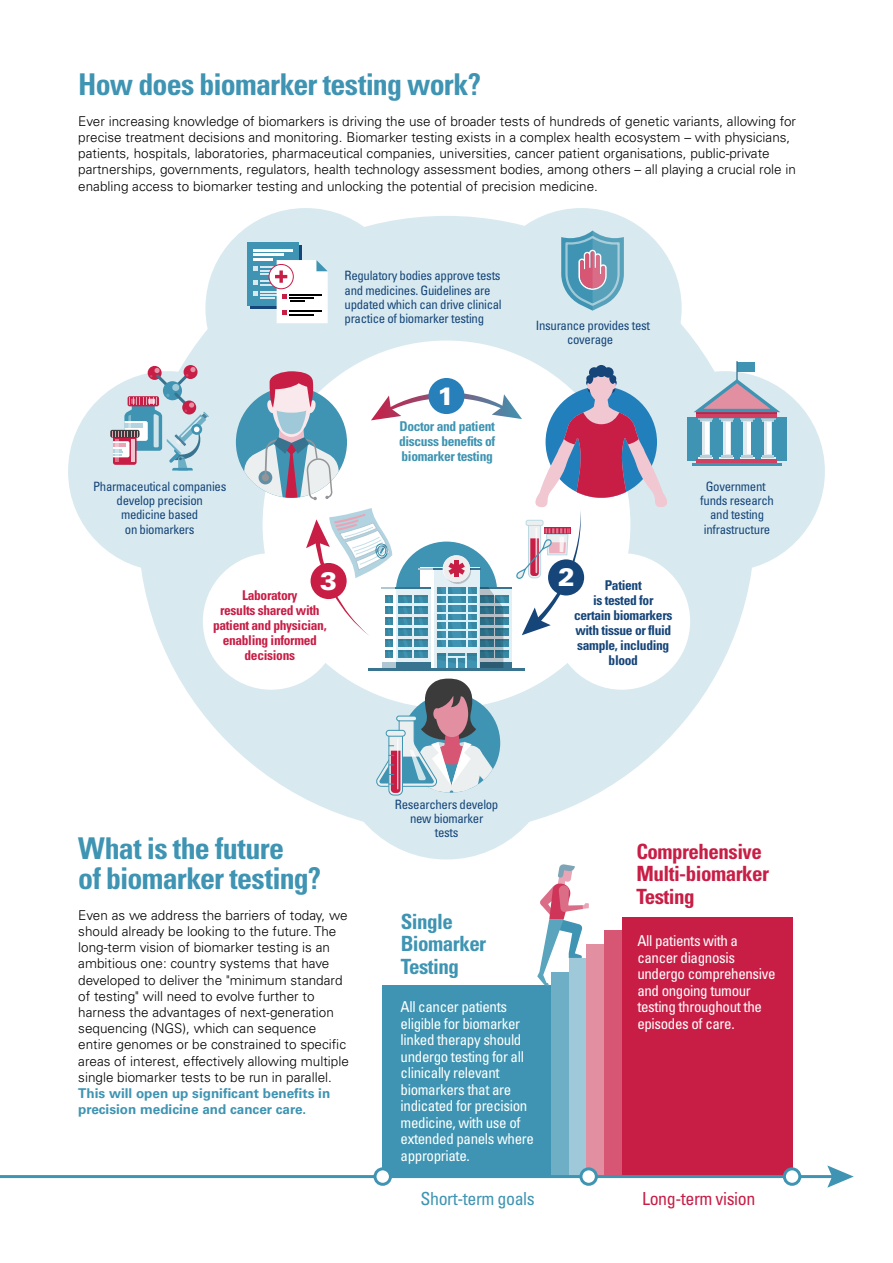
<style>
.page{position:relative;width:893px;height:1263px;background:#fff}
.page>*{position:absolute;margin:0;border:0;box-sizing:border-box;transform-origin:0 0}
.t1{font:700 condensed 30px/30px "Univers";letter-spacing:-.025em;color:#3e94b2}
.t2{font:900 25.2px "Univers";color:#fff}
.t3{font:700 condensed 21px/22.5px "Univers";letter-spacing:-.025em;color:#c81e46}
.t4{font:700 condensed 21px/22.5px "Univers";letter-spacing:-.025em;color:#3e94b2}
.t5{font:condensed 18px "Univers";letter-spacing:-.025em;color:#3e94b2}
.t6{font:condensed 18px "Univers";letter-spacing:-.025em;color:#c81e46}
.t7{font:condensed 15px/16.5px "Univers";letter-spacing:-.025em;color:#fff}
.t8{font:300 13.5px/16.2px "Univers";color:#000}
.t9{font:700 condensed 13.5px/15px "Univers";letter-spacing:-.025em;color:#164579;text-align:center}
.t10{font:700 condensed 13.5px/15px "Univers";letter-spacing:-.025em;color:#c81e46;text-align:center}
.t11{font:700 13.5px/16.2px "Univers";color:#3e94b2}
.t12{font:700 condensed 13.5px/15px "Univers";letter-spacing:-.025em;color:#3e94b2;text-align:justify}
.t13{font:condensed 12.9px/14.1px "Univers";letter-spacing:-.025em;color:#164579;text-align:center}
</style>
<div class="page">
<div style="left:382px;top:985px;width:174px;height:191px;background:#3e94b2"></div>
<div style="left:622px;top:917px;width:170px;height:259px;background:#c81e46"></div>
<div style="left:551px;top:972px;width:18px;height:204px;background:#6eafc5"></div>
<div style="left:569px;top:958px;width:17px;height:218px;background:#9fc9d8"></div>
<div style="left:586px;top:944px;width:18px;height:232px;background:#e38fa2"></div>
<div style="left:604px;top:930px;width:18px;height:246px;background:#d65674"></div>
<hr style="left:0;top:1175px;width:836px;height:3px;background:#3e94b2">
<svg style="left:827px;top:1165px;width:27px;height:23px"></svg>
<svg style="left:375px;top:1169px;width:15px;height:15px"></svg>
<div style="left:373px;top:1167px;width:19px;height:19px;border:3px solid #3e94b2;border-radius:50%"></div>
<svg style="left:581px;top:1169px;width:15px;height:15px"></svg>
<div style="left:579px;top:1167px;width:19px;height:19px;border:3px solid #3e94b2;border-radius:50%"></div>
<div style="left:784px;top:1169px;width:16px;height:15px;background:#fff;border-radius:50%"></div>
<div style="left:783px;top:1167px;width:18px;height:19px;border:3px solid #3e94b2;border-radius:50%"></div>
<svg style="left:537px;top:864px;width:52px;height:121px"></svg>
<div style="left:138px;top:216px;width:617px;height:617px;background:#d8eaf0;border-radius:50%"></div>
<div style="left:68px;top:371px;width:200px;height:200px;background:#d8eaf0;border-radius:50%"></div>
<div style="left:625px;top:371px;width:200px;height:200px;background:#d8eaf0;border-radius:50%"></div>
<div style="left:205px;top:208px;width:201px;height:200px;background:#d8eaf0;border-radius:50%"></div>
<div style="left:481px;top:208px;width:201px;height:200px;background:#d8eaf0;border-radius:50%"></div>
<div style="left:554px;top:553px;width:136px;height:137px;background:#fff;border-radius:50%"></div>
<div style="left:203px;top:553px;width:136px;height:137px;background:#fff;border-radius:50%"></div>
<div style="left:337px;top:640px;width:219px;height:219px;background:#d8eaf0;border-radius:50%"></div>
<div style="left:263px;top:340px;width:367px;height:368px;background:#fff;border-radius:50%"></div>
<hr style="left:368px;top:668px;width:157px;height:2px;background:#387490">
<svg style="left:239px;top:370px;width:432px;height:298px"></svg>
<div style="left:595px;top:365px;width:12px;height:12px;background:#164579;border-radius:50%"></div>
<div style="left:589px;top:367px;width:10px;height:11px;background:#164579;border-radius:50%"></div>
<div style="left:603px;top:367px;width:11px;height:11px;background:#164579;border-radius:50%"></div>
<div style="left:609px;top:375px;width:7px;height:9px;background:#164579;border-radius:3px"></div>
<div style="left:586px;top:375px;width:7px;height:9px;background:#164579;border-radius:3px"></div>
<div style="left:110px;top:430px;width:29px;height:8px;background:#3b3b3b;border-radius:2px"></div>
<div style="left:184px;top:365px;width:14px;height:14px;background:#c81e46;border-radius:50%"></div>
<svg style="left:112px;top:367px;width:97px;height:103px"></svg>
<div style="left:737px;top:362px;width:17px;height:9px;background:#3e94b2"></div>
<hr style="left:736px;top:361px;width:2px;height:21px;background:#387490">
<hr style="left:692px;top:463px;width:90px;height:2px;background:#3e94b2">
<div style="left:687px;top:417px;width:100px;height:44px;background:#3e94b2"></div>
<hr style="left:699px;top:457px;width:14px;height:3px;background:#eceff0">
<svg style="left:700px;top:455px;width:12px;height:2px"></svg>
<div style="left:702px;top:421px;width:8px;height:34px;background:#e1eaee"></div>
<hr style="left:719px;top:457px;width:15px;height:3px;background:#eceff0">
<svg style="left:721px;top:455px;width:11px;height:2px"></svg>
<div style="left:723px;top:421px;width:7px;height:34px;background:#e1eaee"></div>
<hr style="left:740px;top:457px;width:14px;height:3px;background:#eceff0">
<svg style="left:741px;top:455px;width:12px;height:2px"></svg>
<div style="left:743px;top:421px;width:8px;height:34px;background:#e1eaee"></div>
<hr style="left:761px;top:457px;width:14px;height:3px;background:#eceff0">
<svg style="left:762px;top:455px;width:12px;height:2px"></svg>
<svg style="left:764px;top:421px;width:8px;height:34px"></svg>
<hr style="left:705px;top:423px;width:4px;height:31px;background:#fff">
<hr style="left:726px;top:423px;width:3px;height:31px;background:#fff">
<hr style="left:747px;top:423px;width:3px;height:31px;background:#fff">
<hr style="left:768px;top:423px;width:3px;height:31px;background:#fff">
<hr style="left:697px;top:460px;width:80px;height:3px;background:#d04062">
<svg style="left:694px;top:379px;width:86px;height:42px"></svg>
<svg style="left:561px;top:231px;width:63px;height:80px"></svg>
<svg style="left:374px;top:679px;width:126px;height:117px"></svg>
<div style="left:247px;top:242px;width:51px;height:63px;background:#3e94b2"></div>
<hr style="left:253px;top:249px;width:40px;height:3px;background:#fff">
<hr style="left:253px;top:253px;width:30px;height:3px;background:#fff">
<svg style="left:253px;top:258px;width:75px;height:65px"></svg>
<h1 class="t1" style="left:78px;top:70px;width:404px">How does biomarker testing work?</h1>
<p class="t8" style="left:78px;top:113px;width:719px">Ever increasing knowledge of biomarkers is driving the use of broader tests of hundreds of genetic variants, allowing for precise treatment decisions and monitoring. Biomarker testing exists in a complex health ecosystem – with physicians, patients, hospitals, laboratories, pharmaceutical companies, universities, cancer patient organisations, public-private partnerships, governments, regulators, health technology assessment bodies, among others – all playing a crucial role in enabling access to biomarker testing and unlocking the potential of precision medicine.</p>
<p class="t13" style="left:93px;top:479px;width:135px">Pharmaceutical companies develop precision medicine based<br>on biomarkers</p>
<p class="t13" style="left:345px;top:269px;width:159px;text-align:left">Regulatory bodies approve tests and medicines. Guidelines are updated which can drive clinical practice of biomarker testing</p>
<h2 class="t2" style="left:438px;top:380px;width:18px">1</h2>
<p class="t12" style="left:399px;top:419px;width:98px">Doctor and patient discuss benefits of biomarker testing</p>
<p class="t13" style="left:536px;top:318px;width:116px">Insurance provides test coverage</p>
<h2 class="t2" style="left:320px;top:565px;width:18px">3</h2>
<h2 class="t2" style="left:558px;top:561px;width:18px">2</h2>
<p class="t9" style="left:574px;top:577px;width:100px">Patient<br>is tested for certain biomarkers with tissue or fluid sample, including blood</p>
<p class="t10" style="left:213px;top:587px;width:115px">Laboratory<br>results shared with patient and physician, enabling informed decisions</p>
<p class="t13" style="left:700px;top:479px;width:75px">Government funds research and testing infrastructure</p>
<h1 class="t1" style="left:78px;top:833px;width:244px">What is the future<br>of biomarker testing?</h1>
<p class="t8" style="left:78px;top:907px;width:272px">Even as we address the barriers of today, we should already be looking to the future. The long-term vision of biomarker testing is an ambitious one: country systems that have developed to deliver the "minimum standard of testing" will need to evolve further to harness the advantages of next-generation sequencing (NGS), which can sequence entire genomes or be constrained to specific areas of interest, effectively allowing multiple single biomarker tests to be run in parallel.</p>
<p class="t11" style="left:78px;top:1085px;width:254px">This will open up significant benefits in precision medicine and cancer care.</p>
<p class="t13" style="left:395px;top:797px;width:105px">Researchers develop new biomarker<br>tests</p>
<h3 class="t4" style="left:401px;top:910px;width:87px">Single<br>Biomarker<br>Testing</h3>
<p class="t7" style="left:401px;top:998px;width:135px">All cancer patients eligible for biomarker linked therapy should undergo testing for all clinically relevant biomarkers that are indicated for precision medicine, with use of extended panels where appropriate.</p>
<h3 class="t3" style="left:636px;top:840px;width:134px">Comprehensive<br>Multi-biomarker<br>Testing</h3>
<p class="t7" style="left:637px;top:933px;width:140px">All patients with a cancer diagnosis undergo comprehensive and ongoing tumour testing throughout the episodes of care.</p>
<h3 class="t5" style="left:421px;top:1187px;width:116px">Short-term goals</h3>
<h3 class="t6" style="left:642px;top:1187px;width:115px">Long-term vision</h3>
</div>
